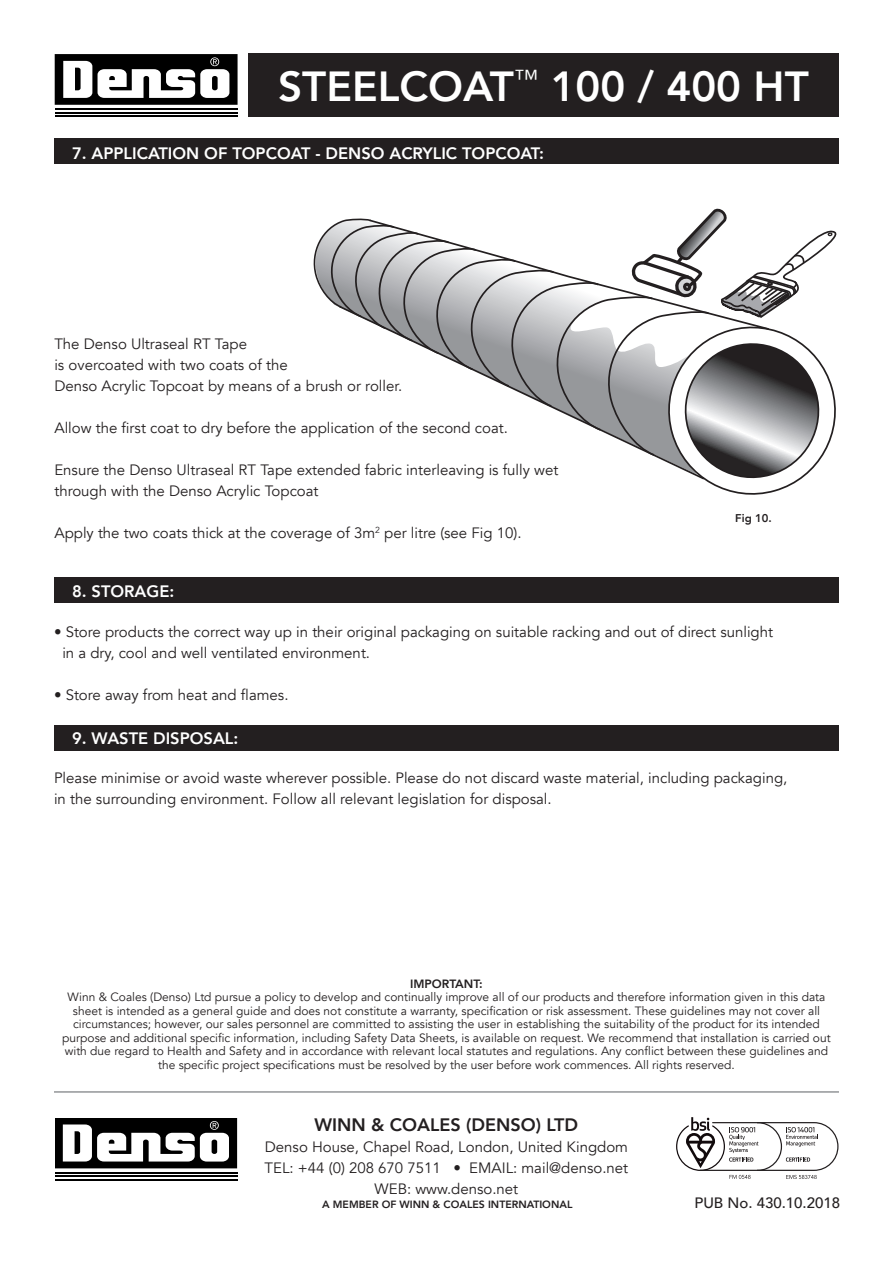
<style>
.page{position:relative;width:893px;height:1263px;background:#fff}
.page>*{position:absolute;margin:0;border:0;box-sizing:border-box;transform-origin:0 0}
.t1{font:800 42px "Avenir";color:#fff}
.t2{font:800 18px "Avenir";color:#231f20}
.t3{font:800 16.5px "Avenir";color:#fff}
.t4{font:15px "Avenir";color:#231f20}
.t5{font:500 15px "Avenir";color:#231f20}
.t6{font:12px/13.5px "Avenir";color:#231f20;text-align:center}
.t7{font:800 12px "Avenir";color:#231f20}
.t8{font:800 11.25px "Avenir";color:#231f20}
.t9{font:800 10.5px "Avenir";color:#231f20}
.s1{font-weight:500}
</style>
<div class="page">
<hr style="left:54px;top:1091px;width:785px;height:2px;background:#939598">
<svg style="left:676px;top:1117px;width:162px;height:62px"></svg>
<hr style="left:55px;top:1172px;width:182px;height:1px;background:#000">
<hr style="left:55px;top:1175px;width:182px;height:2px;background:#000">
<hr style="left:55px;top:1179px;width:182px;height:1px;background:#000">
<svg style="left:55px;top:1118px;width:182px;height:50px"></svg>
<hr style="left:55px;top:108px;width:183px;height:2px;background:#000">
<hr style="left:55px;top:112px;width:183px;height:1px;background:#000">
<hr style="left:55px;top:115px;width:183px;height:2px;background:#000">
<svg style="left:55px;top:54px;width:183px;height:51px"></svg>
<div style="left:248px;top:53px;width:591px;height:64px;background:#231f20"></div>
<div style="left:54px;top:578px;width:785px;height:25px;background:#231f20"></div>
<div style="left:54px;top:726px;width:785px;height:25px;background:#231f20"></div>
<svg style="left:313px;top:208px;width:524px;height:287px"></svg>
<div style="left:54px;top:139px;width:785px;height:25px;background:#231f20"></div>
<p class="t1" style="left:278px;top:53px;width:532px">STEELCOAT<sup>™</sup> 100 / 400 HT</p>
<p class="t3" style="left:72px;top:140px;width:473px">7. APPLICATION OF TOPCOAT - DENSO ACRYLIC TOPCOAT:</p>
<p class="t4" style="left:54px;top:335px;width:194px">The Denso Ultraseal RT Tape</p>
<p class="t4" style="left:54px;top:356px;width:235px">is overcoated with two coats of the</p>
<p class="t4" style="left:54px;top:377px;width:349px">Denso Acrylic Topcoat by means of a brush or roller.</p>
<p class="t4" style="left:54px;top:419px;width:455px">Allow the first coat to dry before the application of the second coat.</p>
<p class="t4" style="left:54px;top:461px;width:505px">Ensure the Denso Ultraseal RT Tape extended fabric interleaving is fully wet</p>
<p class="t4" style="left:54px;top:482px;width:266px">through with the Denso Acrylic Topcoat</p>
<p class="t4" style="left:54px;top:524px;width:469px">Apply the two coats thick at the coverage of 3m<sup>2</sup> per litre (see Fig 10).</p>
<p class="t3" style="left:72px;top:578px;width:104px">8. STORAGE:</p>
<p class="t8" style="left:735px;top:509px;width:38px">Fig 10.</p>
<p class="t4" style="left:54px;top:623px;width:721px">• Store products the correct way up in their original packaging on suitable racking and out of direct sunlight</p>
<p class="t4" style="left:62px;top:644px;width:309px">in a dry, cool and well ventilated environment.</p>
<p class="t4" style="left:54px;top:686px;width:236px">• Store away from heat and flames.</p>
<p class="t3" style="left:72px;top:726px;width:168px">9. WASTE DISPOSAL:</p>
<p class="t4" style="left:54px;top:769px;width:735px">Please minimise or avoid waste wherever possible. Please do not discard waste material, including packaging,</p>
<p class="t4" style="left:54px;top:790px;width:499px">in the surrounding environment. Follow all relevant legislation for disposal.</p>
<p class="t7" style="left:410px;top:974px;width:74px">IMPORTANT:</p>
<p class="t6" style="left:62px;top:990px;width:770px">Winn &amp; Coales (Denso) Ltd pursue a policy to develop and continually improve all of our products and therefore information given in this data sheet is intended as a general guide and does not constitute a warranty, specification or risk assessment. These guidelines may not cover all circumstances; however, our sales personnel are committed to assisting the user in establishing the suitability of the product for its intended purpose and additional specific information, including Safety Data Sheets, is available on request. We recommend that installation is carried out with due regard to Health and Safety and in accordance with relevant local statutes and regulations. Any conflict between these guidelines and the specific project specifications must be resolved by the user before work commences. All rights reserved.</p>
<p class="t2" style="left:315px;top:1111px;width:265px">WINN &amp; COALES (DENSO) LTD</p>
<p class="t4" style="left:265px;top:1138px;width:365px">Denso House, Chapel Road, London, United Kingdom</p>
<p class="t4" style="left:265px;top:1159px;width:365px">TEL: +44 (0) 208 670 7511 <span class="s1">•</span> EMAIL: mail@denso.net</p>
<p class="t4" style="left:375px;top:1180px;width:145px">WEB: www.denso.net</p>
<p class="t9" style="left:322px;top:1197px;width:252px">A MEMBER OF WINN &amp; COALES INTERNATIONAL</p>
<p class="t5" style="left:694px;top:1190px;width:147px">PUB No. 430.10.2018</p>
</div>
